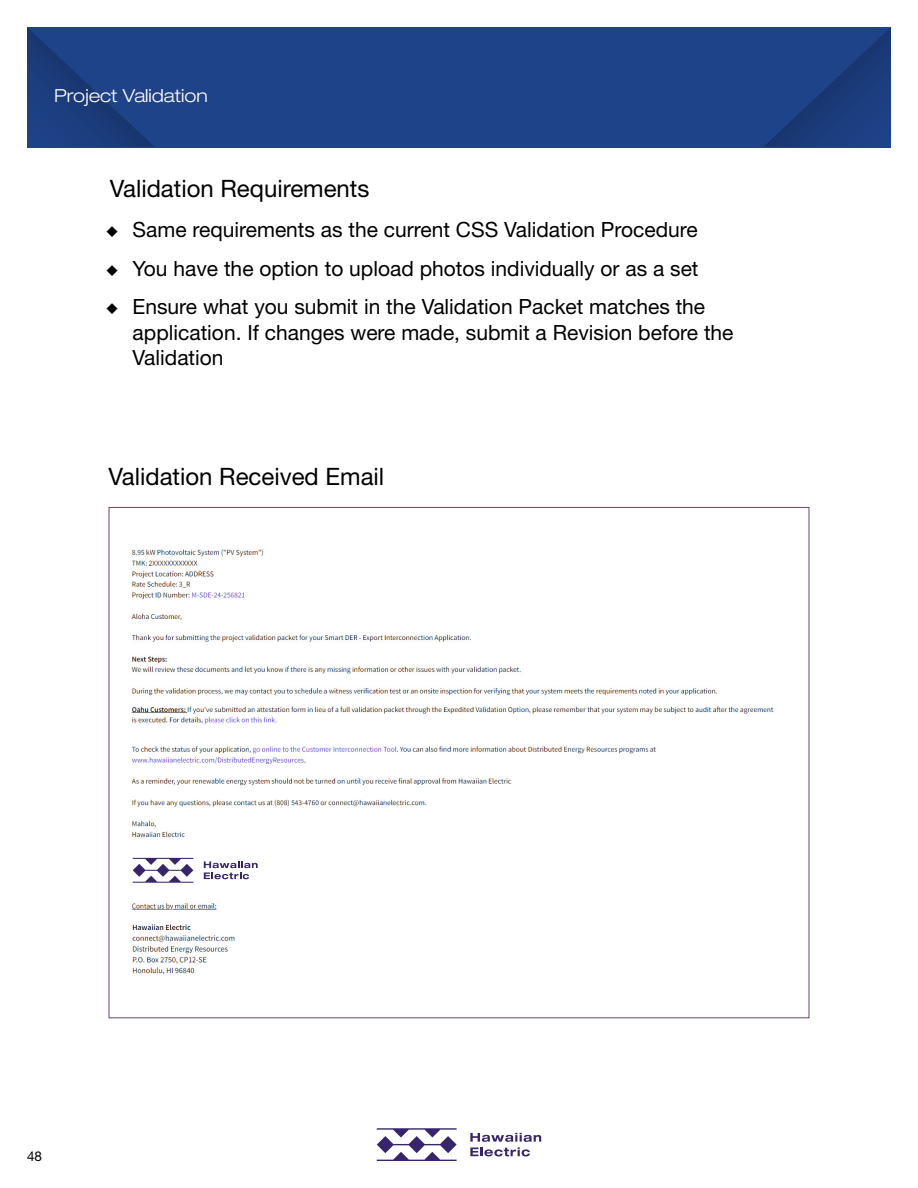
<style>
.page{position:relative;width:918px;height:1188px;background:#fff}
.page>*{position:absolute;margin:0;border:0;box-sizing:border-box;transform-origin:0 0}
.t1{font:24px "Helvetica Neue LT Std";color:#000}
.t2{font:21px/25.2px "Helvetica Neue LT Std";color:#000}
.t3{font:300 expanded 18px "Helvetica Neue LT Std";color:#fff}
.t4{font:13.5px "Helvetica Neue LT Std";color:#000}
</style>
<div class="page">
<svg style="left:377px;top:1128px;width:80px;height:33px"></svg>
<svg style="left:470px;top:1133px;width:71px;height:23px"></svg>
<div style="left:27px;top:27px;width:864px;height:121px;background:#1f4389"></div>
<svg style="left:764px;top:27px;width:127px;height:120px"></svg>
<svg style="left:27px;top:27px;width:127px;height:120px"></svg>
<div style="left:109px;top:507px;width:700px;height:511px;background:#fff;border:1px solid #684571"></div>
<img style="left:131px;top:549px;width:643px;height:426px">
<div style="left:129px;top:853px;width:197px;height:36px;background:#fff"></div>
<svg style="left:133px;top:858px;width:60px;height:25px"></svg>
<svg style="left:204px;top:861px;width:54px;height:18px"></svg>
<p class="t3" style="left:54px;top:85px;width:155px">Project Validation</p>
<h4 class="t1" style="left:110px;top:175px;width:261px">Validation Requirements</h4>
<p class="t2" style="left:106px;top:217px;width:594px">○ Same requirements as the current CSS Validation Procedure</p>
<p class="t2" style="left:106px;top:255px;width:594px">○ You have the option to upload photos individually or as a set</p>
<p class="t2" style="left:133px;top:294px;width:602px;text-indent:-27px">○ Ensure what you submit in the Validation Packet matches the application. If changes were made, submit a Revision before the<br>Validation</p>
<h4 class="t1" style="left:109px;top:463px;width:277px">Validation Received Email</h4>
<p class="t4" style="left:27px;top:1148px;width:17px">48</p>
</div>
